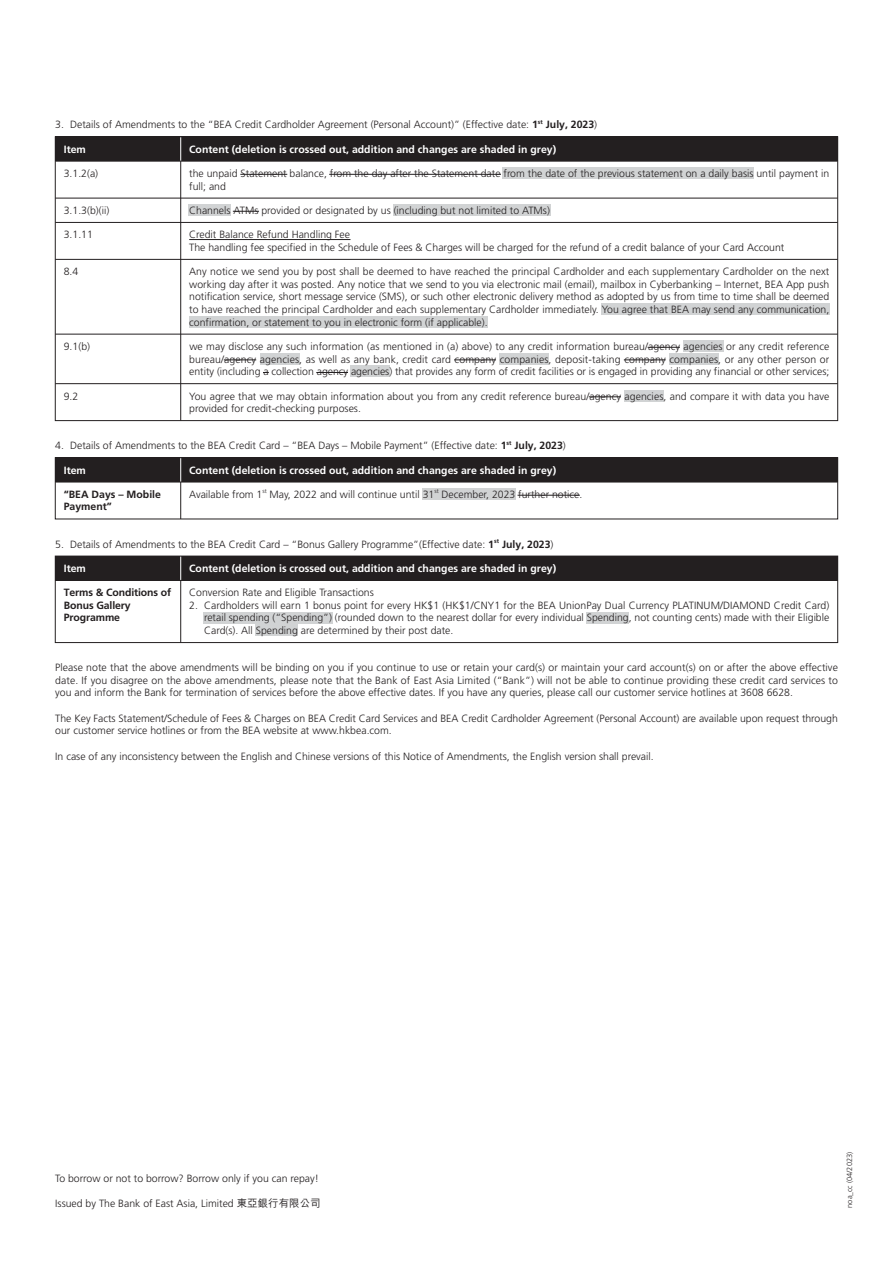
<style>
.page{position:relative;width:893px;height:1263px;background:#fff}
.page>*{position:absolute;margin:0;border:0;box-sizing:border-box;transform-origin:0 0}
.t1{font:300 10.5px/12.6px "Frutiger";color:#231f20}
.t2{font:700 10.5px "Frutiger";color:#fff}
.t3{font:700 10.5px/12.6px "Frutiger";letter-spacing:-.01em;color:#231f20}
.t4{font:300 7.5px "Frutiger";color:#231f20}
.s1{font-weight:700}
.s2{font-family:"M Hei";font-weight:500}
</style>
<div class="page">
<div style="left:683px;top:340px;width:40px;height:12px;background:#d1d3d4"></div>
<div style="left:624px;top:390px;width:40px;height:12px;background:#d1d3d4"></div>
<div style="left:499px;top:353px;width:50px;height:12px;background:#d1d3d4"></div>
<div style="left:351px;top:366px;width:39px;height:11px;background:#d1d3d4"></div>
<div style="left:669px;top:353px;width:50px;height:12px;background:#d1d3d4"></div>
<div style="left:260px;top:353px;width:40px;height:12px;background:#d1d3d4"></div>
<div style="left:601px;top:304px;width:229px;height:11px;background:#d1d3d4"></div>
<div style="left:189px;top:316px;width:298px;height:12px;background:#d1d3d4"></div>
<div style="left:393px;top:204px;width:157px;height:12px;background:#d1d3d4"></div>
<div style="left:189px;top:204px;width:42px;height:12px;background:#d1d3d4"></div>
<div style="left:503px;top:168px;width:251px;height:11px;background:#d1d3d4"></div>
<div style="left:55px;top:137px;width:783px;height:24px;background:#231f20"></div>
<svg style="left:180px;top:138px;width:1px;height:23px"></svg>
<hr style="left:55px;top:161px;width:783px;height:1px;background:#231f20">
<hr style="left:180px;top:161px;width:1px;height:260px;background:#231f20">
<hr style="left:55px;top:198px;width:783px;height:1px;background:#231f20">
<hr style="left:55px;top:222px;width:783px;height:1px;background:#231f20">
<hr style="left:55px;top:259px;width:783px;height:1px;background:#231f20">
<hr style="left:189px;top:239px;width:161px;height:1px;background:#231f20">
<hr style="left:55px;top:334px;width:783px;height:1px;background:#231f20">
<hr style="left:55px;top:383px;width:783px;height:1px;background:#231f20">
<hr style="left:240px;top:174px;width:47px;height:1px;background:#231f20">
<hr style="left:329px;top:174px;width:172px;height:1px;background:#231f20">
<svg style="left:233px;top:211px;width:26px;height:1px"></svg>
<hr style="left:224px;top:359px;width:32px;height:1px;background:#231f20">
<hr style="left:624px;top:359px;width:42px;height:1px;background:#231f20">
<hr style="left:316px;top:372px;width:32px;height:1px;background:#231f20">
<hr style="left:454px;top:359px;width:42px;height:1px;background:#231f20">
<hr style="left:589px;top:396px;width:32px;height:1px;background:#231f20">
<div style="left:422px;top:488px;width:94px;height:12px;background:#d1d3d4"></div>
<div style="left:55px;top:458px;width:783px;height:24px;background:#231f20"></div>
<svg style="left:180px;top:459px;width:1px;height:23px"></svg>
<div style="left:55px;top:457px;width:783px;height:62px;border:1px solid #231f20"></div>
<hr style="left:55px;top:482px;width:783px;height:1px;background:#231f20">
<hr style="left:180px;top:482px;width:1px;height:37px;background:#231f20">
<hr style="left:518px;top:495px;width:62px;height:1px;background:#231f20">
<div style="left:586px;top:612px;width:43px;height:12px;background:#d1d3d4"></div>
<div style="left:203px;top:612px;width:129px;height:12px;background:#d1d3d4"></div>
<div style="left:256px;top:625px;width:42px;height:11px;background:#d1d3d4"></div>
<div style="left:55px;top:556px;width:783px;height:24px;background:#231f20"></div>
<svg style="left:180px;top:558px;width:1px;height:22px"></svg>
<div style="left:55px;top:556px;width:783px;height:87px;border:1px solid #231f20"></div>
<hr style="left:55px;top:580px;width:783px;height:1px;background:#231f20">
<hr style="left:180px;top:580px;width:1px;height:62px;background:#231f20">
<hr style="left:648px;top:347px;width:32px;height:1px;background:#231f20">
<p class="t1" style="left:55px;top:119px;width:543px">3. Details of Amendments to the “BEA Credit Cardholder Agreement (Personal Account)” (Effective date: <span class="s1">1</span><sup>st</sup> <span class="s1">July, 2023</span>)</p>
<p class="t2" style="left:64px;top:145px;width:24px">Item</p>
<p class="t2" style="left:189px;top:145px;width:368px">Content (deletion is crossed out, addition and changes are shaded in grey)</p>
<p class="t1" style="left:64px;top:168px;width:36px">3.1.2(a)</p>
<p class="t1" style="left:189px;top:168px;width:642px">the unpaid Statement balance, from the day after the Statement date from the date of the previous statement on a daily basis until payment in full; and</p>
<p class="t1" style="left:64px;top:205px;width:47px">3.1.3(b)(ii)</p>
<p class="t1" style="left:189px;top:205px;width:362px">Channels ATMs provided or designated by us (including but not limited to ATMs)</p>
<p class="t1" style="left:64px;top:229px;width:31px">3.1.11</p>
<p class="t1" style="left:189px;top:229px;width:597px">Credit Balance Refund Handling Fee<br>The handling fee specified in the Schedule of Fees &amp; Charges will be charged for the refund of a credit balance of your Card Account</p>
<p class="t1" style="left:64px;top:266px;width:16px">8.4</p>
<p class="t1" style="left:189px;top:266px;width:642px;text-align:justify">Any notice we send you by post shall be deemed to have reached the principal Cardholder and each supplementary Cardholder on the next working day after it was posted. Any notice that we send to you via electronic mail (email), mailbox in Cyberbanking – Internet, BEA App push notification service, short message service (SMS), or such other electronic delivery method as adopted by us from time to time shall be deemed to have reached the principal Cardholder and each supplementary Cardholder immediately. You agree that BEA may send any communication, confirmation, or statement to you in electronic form (if applicable).</p>
<p class="t1" style="left:64px;top:341px;width:28px">9.1(b)</p>
<p class="t1" style="left:189px;top:341px;width:642px;text-align:justify">we may disclose any such information (as mentioned in (a) above) to any credit information bureau/agency agencies or any credit reference bureau/agency agencies, as well as any bank, credit card company companies, deposit-taking company companies, or any other person or entity (including a collection agency agencies) that provides any form of credit facilities or is engaged in providing any financial or other services;</p>
<p class="t1" style="left:64px;top:390px;width:16px">9.2</p>
<p class="t1" style="left:189px;top:390px;width:642px">You agree that we may obtain information about you from any credit reference bureau/agency agencies, and compare it with data you have provided for credit-checking purposes.</p>
<p class="t1" style="left:55px;top:440px;width:512px">4. Details of Amendments to the BEA Credit Card – “BEA Days – Mobile Payment” (Effective date: <span class="s1">1</span><sup>st</sup> <span class="s1">July, 2023</span>)</p>
<p class="t2" style="left:64px;top:466px;width:24px">Item</p>
<p class="t2" style="left:189px;top:466px;width:368px">Content (deletion is crossed out, addition and changes are shaded in grey)</p>
<p class="t3" style="left:64px;top:489px;width:99px">“BEA Days – Mobile<br>Payment”</p>
<p class="t1" style="left:189px;top:489px;width:395px">Available from 1<sup>st</sup> May, 2022 and will continue until 31<sup>st</sup> December, 2023 further notice.</p>
<p class="t1" style="left:55px;top:538px;width:500px">5. Details of Amendments to the BEA Credit Card – “Bonus Gallery Programme”(Effective date: <span class="s1">1</span><sup>st</sup> <span class="s1">July, 2023</span>)</p>
<p class="t2" style="left:64px;top:564px;width:24px">Item</p>
<p class="t2" style="left:189px;top:564px;width:368px">Content (deletion is crossed out, addition and changes are shaded in grey)</p>
<p class="t3" style="left:64px;top:587px;width:109px">Terms &amp; Conditions of<br>Bonus Gallery<br>Programme</p>
<p class="t1" style="left:189px;top:587px;width:186px">Conversion Rate and Eligible Transactions</p>
<p class="t1" style="left:204px;top:600px;width:627px;text-align:justify;text-indent:-15px">2. Cardholders will earn 1 bonus point for every HK$1 (HK$1/CNY1 for the BEA UnionPay Dual Currency PLATINUM/DIAMOND Credit Card) retail spending (“Spending”) (rounded down to the nearest dollar for every individual Spending, not counting cents) made with their Eligible Card(s). All Spending are determined by their post date.</p>
<p class="t1" style="left:55px;top:662px;width:784px;text-align:justify">Please note that the above amendments will be binding on you if you continue to use or retain your card(s) or maintain your card account(s) on or after the above effective date. If you disagree on the above amendments, please note that the Bank of East Asia Limited (“Bank”) will not be able to continue providing these credit card services to you and inform the Bank for termination of services before the above effective dates. If you have any queries, please call our customer service hotlines at 3608 6628.</p>
<p class="t1" style="left:55px;top:712px;width:784px">The Key Facts Statement/Schedule of Fees &amp; Charges on BEA Credit Card Services and BEA Credit Cardholder Agreement (Personal Account) are available upon request through our customer service hotlines or from the BEA website at www.hkbea.com.</p>
<p class="t1" style="left:55px;top:750px;width:600px">In case of any inconsistency between the English and Chinese versions of this Notice of Amendments, the English version shall prevail.</p>
<p class="t1" style="left:55px;top:1172px;width:265px">To borrow or not to borrow? Borrow only if you can repay!</p>
<p class="t1" style="left:55px;top:1198px;width:267px">Issued by The Bank of East Asia, Limited <span class="s2">東亞銀行有限公司</span></p>
<p class="t4" style="left:847px;top:1208px;width:57px;rotate:-90deg">noa_cc (04/2023)</p>
</div>
